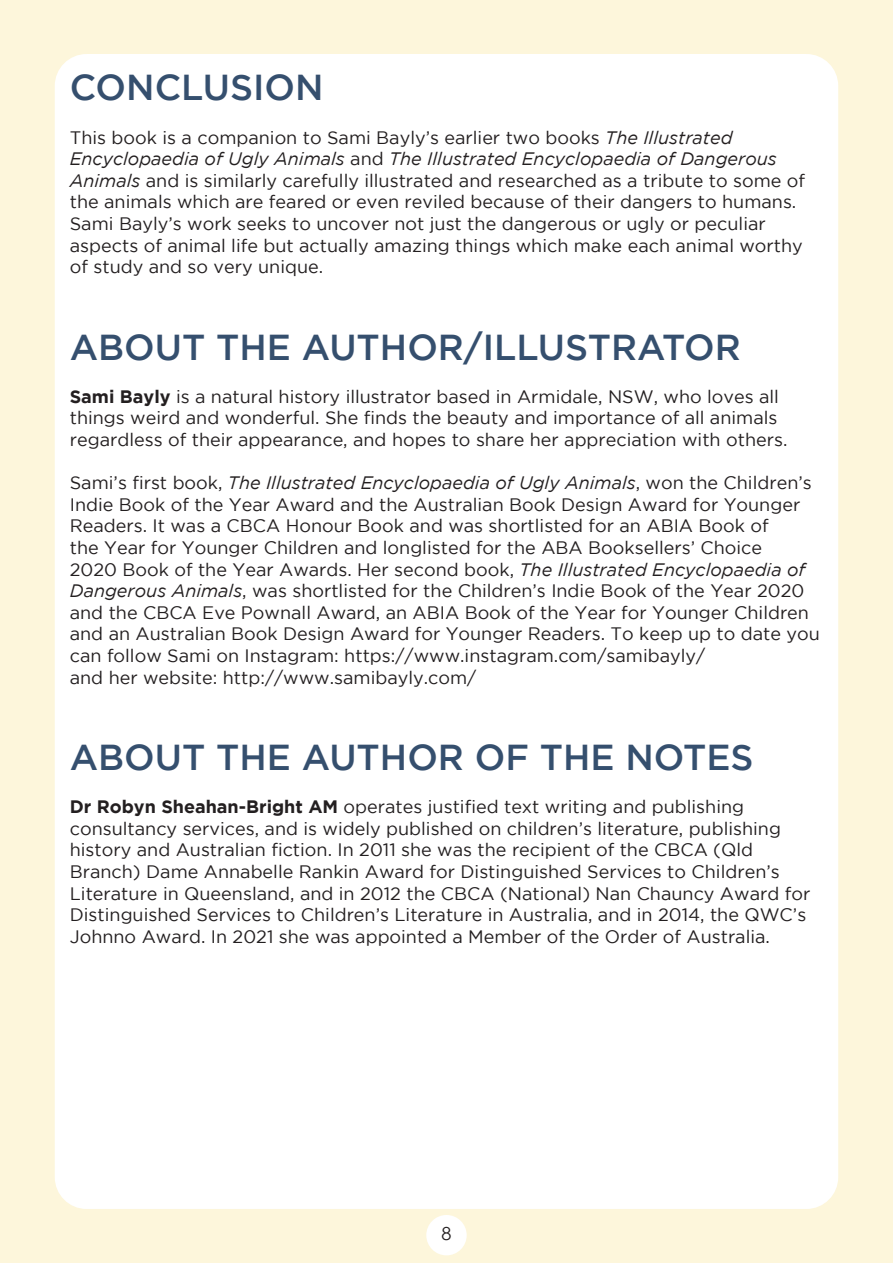
<style>
.page{position:relative;width:893px;height:1263px;background:#fff}
.page>*{position:absolute;margin:0;border:0;box-sizing:border-box;transform-origin:0 0}
.t1{font:500 36px "Gotham";color:#354f6e}
.t2{font:18px/21.6px "Gotham";color:#231f20}
.t3{font:18px "Century Gothic";color:#231f20}
.s1{font-style:italic}
.s2{font-weight:700}
</style>
<div class="page">
<h1 class="t1" style="left:70px;top:67px;width:255px">CONCLUSION</h1>
<p class="t2" style="left:70px;top:126px;width:737px">This book is a companion to Sami Bayly’s earlier two books <span class="s1">The Illustrated Encyclopaedia of Ugly Animals</span> and <span class="s1">The Illustrated Encyclopaedia of Dangerous Animals</span> and is similarly carefully illustrated and researched as a tribute to some of the animals which are feared or even reviled because of their dangers to humans.<br>Sami Bayly’s work seeks to uncover not just the dangerous or ugly or peculiar aspects of animal life but actually amazing things which make each animal worthy of study and so very unique.</p>
<h1 class="t1" style="left:70px;top:326px;width:673px">ABOUT THE AUTHOR/ILLUSTRATOR</h1>
<p class="t2" style="left:70px;top:385px;width:719px"><span class="s2">Sami Bayly</span> is a natural history illustrator based in Armidale, NSW, who loves all things weird and wonderful. She finds the beauty and importance of all animals regardless of their appearance, and hopes to share her appreciation with others.</p>
<p class="t2" style="left:70px;top:472px;width:752px">Sami’s first book, <span class="s1">The Illustrated Encyclopaedia of Ugly Animals</span>, won the Children’s Indie Book of the Year Award and the Australian Book Design Award for Younger Readers. It was a CBCA Honour Book and was shortlisted for an ABIA Book of<br>the Year for Younger Children and longlisted for the ABA Booksellers’ Choice<br>2020 Book of the Year Awards. Her second book, <span class="s1">The Illustrated Encyclopaedia of Dangerous Animals</span>, was shortlisted for the Children’s Indie Book of the Year 2020 and the CBCA Eve Pownall Award, an ABIA Book of the Year for Younger Children and an Australian Book Design Award for Younger Readers. To keep up to date you can follow Sami on Instagram: https://www.instagram.com/samibayly/<br>and her website: http://www.samibayly.com/</p>
<h1 class="t1" style="left:70px;top:737px;width:685px">ABOUT THE AUTHOR OF THE NOTES</h1>
<p class="t2" style="left:70px;top:796px;width:742px"><span class="s2">Dr Robyn Sheahan-Bright AM</span> operates justified text writing and publishing consultancy services, and is widely published on children’s literature, publishing history and Australian fiction. In 2011 she was the recipient of the CBCA (Qld Branch) Dame Annabelle Rankin Award for Distinguished Services to Children’s Literature in Queensland, and in 2012 the CBCA (National) Nan Chauncy Award for Distinguished Services to Children’s Literature in Australia, and in 2014, the QWC’s Johnno Award. In 2021 she was appointed a Member of the Order of Australia.</p>
<p class="t3" style="left:441px;top:1221px;width:11px">8</p>
</div>
